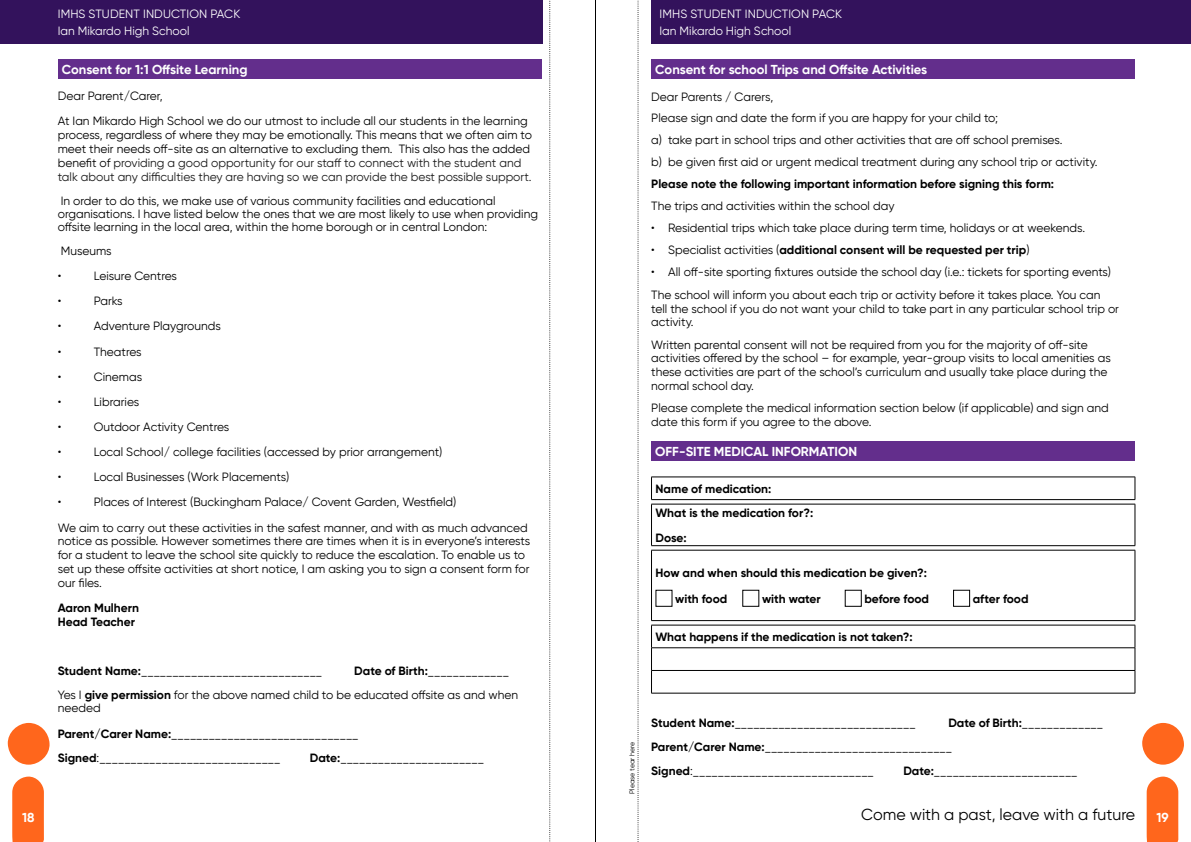
<style>
.page{position:relative;width:1191px;height:842px;background:#fff}
.page>*{position:absolute;margin:0;border:0;box-sizing:border-box;transform-origin:0 0}
.t1{font:16px "Gilroy";color:#000}
.t2{font:700 13px "Gilroy";color:#fff}
.t3{font:12px/13.8px "Gilroy";color:#000}
.t4{font:700 12px/24.4px "Gilroy";color:#000}
.t5{font:12px/17.2px "Gilroy";color:#fff}
.t6{font:7px "Gilroy";color:#000}
.s1{color:#191919}
.s2{font-weight:700}
.s3{font-weight:400}
</style>
<div class="page">
<svg style="left:549px;top:0;width:2px;height:842px"></svg>
<div style="left:0;top:0;width:542px;height:44px;background:#33125c"></div>
<svg style="left:637px;top:0;width:2px;height:842px"></svg>
<div style="left:651px;top:0;width:540px;height:44px;background:#33125c"></div>
<hr style="left:595px;top:0;width:1px;height:842px;background:#000">
<div style="left:651px;top:60px;width:484px;height:19px;background:#632e8c"></div>
<div style="left:651px;top:441px;width:484px;height:20px;background:#632e8c"></div>
<hr style="left:651px;top:477px;width:484px;height:1px;background:#000">
<hr style="left:651px;top:499px;width:484px;height:1px;background:#000">
<svg style="left:651px;top:477px;width:1px;height:22px"></svg>
<svg style="left:1134px;top:477px;width:1px;height:22px"></svg>
<hr style="left:651px;top:504px;width:484px;height:1px;background:#000">
<hr style="left:651px;top:545px;width:484px;height:1px;background:#000">
<hr style="left:651px;top:504px;width:1px;height:41px;background:#000">
<hr style="left:1134px;top:504px;width:1px;height:41px;background:#000">
<hr style="left:651px;top:550px;width:484px;height:1px;background:#000">
<hr style="left:651px;top:620px;width:484px;height:1px;background:#000">
<hr style="left:651px;top:550px;width:1px;height:70px;background:#000">
<hr style="left:1134px;top:550px;width:1px;height:70px;background:#000">
<div style="left:742px;top:590px;width:17px;height:17px;border:1px solid #000"></div>
<div style="left:844px;top:590px;width:17px;height:17px;border:1px solid #000"></div>
<div style="left:953px;top:590px;width:17px;height:17px;border:1px solid #000"></div>
<hr style="left:651px;top:625px;width:484px;height:1px;background:#000">
<hr style="left:651px;top:647px;width:484px;height:1px;background:#000">
<hr style="left:651px;top:670px;width:484px;height:1px;background:#000">
<hr style="left:651px;top:693px;width:484px;height:1px;background:#000">
<svg style="left:651px;top:625px;width:1px;height:68px"></svg>
<svg style="left:1134px;top:625px;width:1px;height:68px"></svg>
<div style="left:58px;top:60px;width:484px;height:19px;background:#632e8c"></div>
<svg style="left:7px;top:723px;width:43px;height:119px"></svg>
<svg style="left:1142px;top:723px;width:42px;height:119px"></svg>
<p class="t5" style="left:58px;top:5px;width:184px">IMHS STUDENT INDUCTION PACK<br>Ian Mikardo High School</p>
<p class="t5" style="left:659px;top:5px;width:184px">IMHS STUDENT INDUCTION PACK<br>Ian Mikardo High School</p>
<p class="t2" style="left:62px;top:61px;width:187px">Consent for 1:1 Offsite Learning</p>
<p class="t3" style="left:58px;top:83px;width:471px;line-height:25.1px">Dear Parent/Carer,<br>At Ian Mikardo High School we do our utmost to include all our students in the learning</p>
<p class="t3" style="left:58px;top:128px;width:476px">process, regardless of where they may be emotionally. This means that we often aim to meet their needs off-site as an alternative to excluding them. This also has the added benefit of <span class="s1">providing a good opportunity for our staff to connect with the student and talk about any difficulties they are having so we can provide the best possible support.</span></p>
<p class="t3" style="left:58px;top:194px;width:482px;line-height:12.9px">In order to do this, we make use of various community facilities and educational organisations. I have listed below the ones that we are most likely to use when providing offsite learning in the local area, within the home borough or in central London:</p>
<p class="t3" style="left:58px;top:238px;width:55px;line-height:25.1px">Museums •</p>
<p class="t3" style="left:94px;top:269px;width:85px">Leisure Centres</p>
<p class="t3" style="left:58px;top:294px;width:5px">•</p>
<p class="t3" style="left:94px;top:294px;width:30px">Parks</p>
<p class="t3" style="left:58px;top:319px;width:5px">•</p>
<p class="t3" style="left:94px;top:319px;width:129px">Adventure Playgrounds</p>
<p class="t3" style="left:58px;top:344px;width:5px">•</p>
<p class="t3" style="left:94px;top:344px;width:49px">Theatres</p>
<p class="t3" style="left:58px;top:369px;width:5px">•</p>
<p class="t3" style="left:94px;top:369px;width:50px">Cinemas</p>
<p class="t3" style="left:58px;top:395px;width:5px">•</p>
<p class="t3" style="left:94px;top:395px;width:47px">Libraries</p>
<p class="t3" style="left:58px;top:420px;width:5px">•</p>
<p class="t3" style="left:94px;top:420px;width:137px">Outdoor Activity Centres</p>
<p class="t3" style="left:58px;top:445px;width:5px">•</p>
<p class="t3" style="left:94px;top:445px;width:350px">Local School/ college facilities (accessed by prior arrangement)</p>
<p class="t3" style="left:58px;top:470px;width:5px">•</p>
<p class="t3" style="left:94px;top:470px;width:197px">Local Businesses (Work Placements)</p>
<p class="t3" style="left:58px;top:495px;width:5px">•</p>
<p class="t3" style="left:58px;top:490px;width:471px;line-height:25.1px;text-indent:36px">Places of Interest (Buckingham Palace/ Covent Garden, Westfield)<br>We aim to carry out these activities in the safest manner, and with as much advanced</p>
<p class="t3" style="left:58px;top:534px;width:474px">notice as possible. However sometimes there are times when it is in everyone’s interests for a student to leave the school site quickly to reduce the escalation. To enable us to set up these offsite activities at short notice, I am asking you to sign a consent form for our files.</p>
<p class="t4" style="left:58px;top:601px;width:83px;line-height:13.8px">Aaron Mulhern<br>Head Teacher</p>
<p class="t3" style="left:58px;top:659px;width:462px;line-height:24.3px;text-indent:296px"><span class="s2">Date of Birth:</span>_____________<br>Yes I <span class="s2">give permission</span> for the above named child to be educated offsite as and when</p>
<p class="t3" style="left:58px;top:696px;width:302px;line-height:24.7px">needed<br><span class="s2">Parent/Carer Name:</span>______________________________<br><span class="s2">Signed</span>:_____________________________</p>
<p class="t3" style="left:58px;top:664px;width:266px"><span class="s2">Student Name:</span>_____________________________</p>
<p class="t3" style="left:310px;top:751px;width:176px"><span class="s2">Date:</span>_______________________</p>
<p class="t2" style="left:655px;top:61px;width:273px">Consent for school Trips and Offsite Activities</p>
<p class="t3" style="left:651px;top:85px;width:448px;line-height:21.7px">Dear Parents / Carers,<br>Please sign and date the form if you are happy for your child to;<br>a) take part in school trips and other activities that are off school premises.<br>b) be given first aid or urgent medical treatment during any school trip or activity.</p>
<p class="t4" style="left:651px;top:172px;width:404px">Please note the following important information before signing this form:</p>
<p class="t3" style="left:651px;top:198px;width:245px">The trips and activities within the school day</p>
<p class="t3" style="left:651px;top:221px;width:435px">• Residential trips which take place during term time, holidays or at weekends.</p>
<p class="t4" style="left:651px;top:238px;width:380px"><span class="s3">• Specialist activities (</span>additional consent will be requested per trip<span class="s3">)</span></p>
<p class="t3" style="left:651px;top:261px;width:461px;line-height:22.3px">• All off-site sporting fixtures outside the school day (i.e.: tickets for sporting events)<br>The school will inform you about each trip or activity before it takes place. You can</p>
<p class="t3" style="left:651px;top:301px;width:469px">tell the school if you do not want your child to take part in any particular school trip or activity.</p>
<p class="t3" style="left:651px;top:337px;width:461px">Written parental consent will not be required from you for the majority of off-site activities offered by the school – for example, year-group visits to local amenities as these activities are part of the school’s curriculum and usually take place during the normal school day.</p>
<p class="t3" style="left:651px;top:401px;width:459px">Please complete the medical information section below (if applicable) and sign and date this form if you agree to the above.</p>
<p class="t2" style="left:655px;top:443px;width:203px">OFF-SITE MEDICAL INFORMATION</p>
<p class="t4" style="left:655px;top:476px;width:159px">Name of medication:<br>What is the medication for?:<br>Dose:</p>
<p class="t4" style="left:675px;top:560px;width:253px;line-height:25.3px;text-indent:-20px">How and when should this medication be given?: with food</p>
<p class="t4" style="left:762px;top:586px;width:60px">with water</p>
<p class="t4" style="left:864px;top:586px;width:66px">before food</p>
<p class="t4" style="left:972px;top:586px;width:57px">after food</p>
<p class="t4" style="left:655px;top:625px;width:258px">What happens if the medication is not taken?:</p>
<p class="t6" style="left:628px;top:794px;width:53px;rotate:-90deg">Please tear here</p>
<p class="t3" style="left:651px;top:710px;width:453px;line-height:24.3px;text-indent:297px"><span class="s2">Date of Birth:</span>_____________<br><span class="s2">Parent/Carer Name:</span>______________________________<br><span class="s2">Signed</span>:_____________________________</p>
<p class="t3" style="left:651px;top:715px;width:266px"><span class="s2">Student Name:</span>_____________________________</p>
<p class="t3" style="left:903px;top:764px;width:176px"><span class="s2">Date:</span>_______________________</p>
<p class="t2" style="left:22px;top:810px;width:14px">18</p>
<h1 class="t1" style="left:861px;top:805px;width:275px">Come with a past, leave with a future</h1>
<p class="t2" style="left:1156px;top:810px;width:14px">19</p>
</div>
